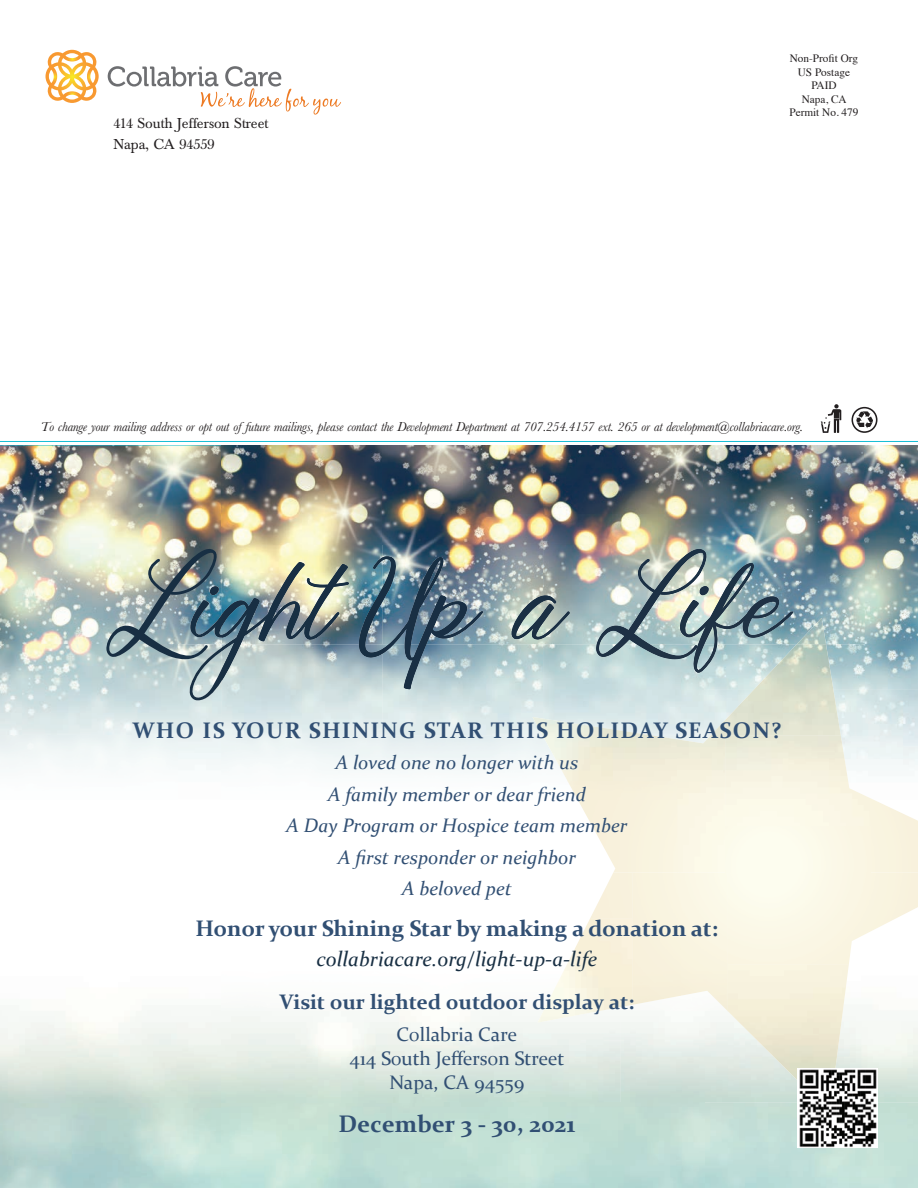
<style>
.page{position:relative;width:918px;height:1188px;background:#fff}
.page>*{position:absolute;margin:0;border:0;box-sizing:border-box;transform-origin:0 0}
.t1{font:700 24px "Constantia";color:#314f73}
.t2{font:700 22.5px "Constantia";color:#314f73}
.t3{font:700 22.5px "Constantia";letter-spacing:.06em;color:#314f73}
.t4{font:italic 21px "Constantia";color:#182f43}
.t5{font:700 21px "Constantia";color:#314f73}
.t6{font:italic 19.5px/31.5px "Constantia";color:#314f73;text-align:center}
.t7{font:19.5px/24px "Constantia";color:#314f73;text-align:center}
.t8{font:15px/21px "Baskerville";color:#231f20}
.t9{font:italic 13.5px "M Baskerville";letter-spacing:-.02em;color:#231f20}
.t10{font:11.25px/13.5px "Times";color:#231f20;text-align:center}
</style>
<div class="page">
<svg style="left:821px;top:404px;width:56px;height:29px"></svg>
<hr style="left:0;top:441px;width:918px;height:1px;background:#14bdd4">
<hr style="left:0;top:445px;width:918px;height:1px;background:#14bdd4">
<svg style="left:108px;top:66px;width:233px;height:49px"></svg>
<svg style="left:46px;top:50px;width:53px;height:53px"></svg>
<img style="left:0;top:446px;width:222px;height:656px">
<img style="left:106px;top:539px;width:116px;height:161px">
<img style="left:222px;top:446px;width:696px;height:198px">
<img style="left:222px;top:669px;width:482px;height:66px">
<img style="left:704px;top:644px;width:214px;height:46px">
<img style="left:841px;top:690px;width:77px;height:77px">
<img style="left:268px;top:644px;width:424px;height:25px">
<img style="left:222px;top:598px;width:46px;height:83px">
<img style="left:258px;top:562px;width:52px;height:79px">
<img style="left:304px;top:564px;width:45px;height:76px">
<img style="left:359px;top:556px;width:88px;height:104px">
<img style="left:404px;top:595px;width:79px;height:94px">
<img style="left:511px;top:595px;width:59px;height:45px">
<img style="left:596px;top:549px;width:113px;height:110px">
<img style="left:672px;top:586px;width:20px;height:51px">
<img style="left:692px;top:563px;width:62px;height:110px">
<img style="left:742px;top:596px;width:51px;height:42px">
<img style="left:797px;top:618px;width:29px;height:26px">
<img style="left:725px;top:644px;width:116px;height:91px">
<img style="left:532px;top:717px;width:145px;height:64px">
<img style="left:568px;top:781px;width:109px;height:46px">
<img style="left:870px;top:798px;width:48px;height:75px">
<img style="left:728px;top:965px;width:121px;height:137px">
<img style="left:590px;top:873px;width:43px;height:45px">
<img style="left:798px;top:1069px;width:79px;height:79px">
<p class="t8" style="left:113px;top:113px;width:156px">414 South Jefferson Street<br>Napa, CA 94559</p>
<p class="t10" style="left:789px;top:51px;width:71px">Non-Profit Org<br>US Postage<br>PAID<br>Napa, CA<br>Permit No. 479</p>
<p class="t9" style="left:40px;top:419px;width:764px">To change your mailing address or opt out of future mailings, please contact the Development Department at 707.254.4157 ext. 265 or at development@collabriacare.org.</p>
<h2 class="t3" style="left:132px;top:714px;width:650px">WHO IS YOUR SHINING STAR THIS HOLIDAY SEASON?</h2>
<h3 class="t6" style="left:286px;top:746px;width:343px">A loved one no longer with us<br>A family member or dear friend<br>A Day Program or Hospice team member<br>A first responder or neighbor<br>A beloved pet</h3>
<h2 class="t2" style="left:196px;top:912px;width:524px">Honor your Shining Star by making a donation at:</h2>
<h3 class="t4" style="left:316px;top:944px;width:282px">collabriacare.org/light-up-a-life</h3>
<h3 class="t5" style="left:280px;top:988px;width:356px">Visit our lighted outdoor display at:</h3>
<h3 class="t7" style="left:349px;top:1021px;width:217px">Collabria Care<br>414 South Jefferson Street<br>Napa, CA 94559</h3>
<h1 class="t1" style="left:339px;top:1107px;width:238px">December 3 - 30, 2021</h1>
</div>
